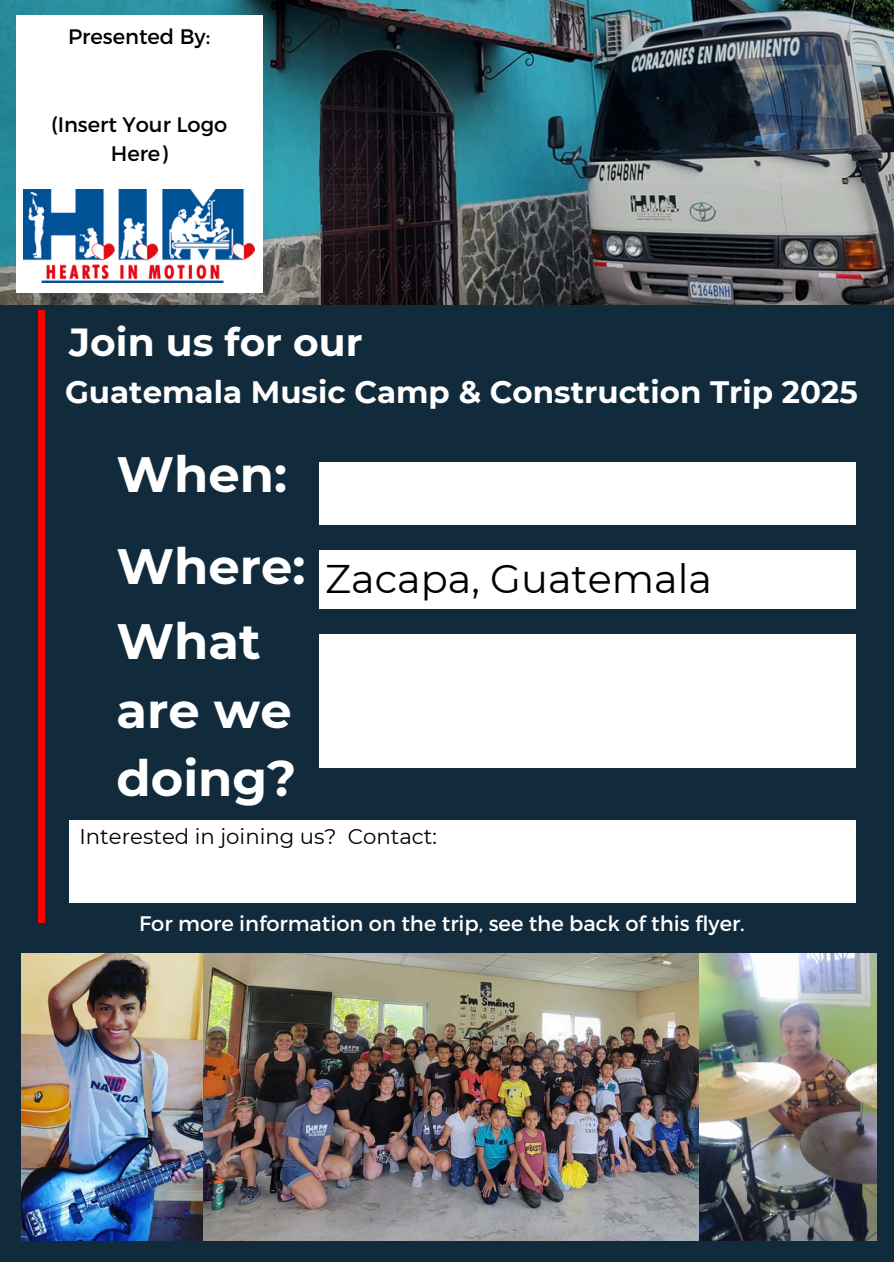
<style>
.page{position:relative;width:894px;height:1264px;background:#fff}
.page>*{position:absolute;margin:0;border:0;box-sizing:border-box;transform-origin:0 0}
.t1{font:700 49.65px/68.7px "Montserrat";color:#fff}
.t2{font:39.9px "Montserrat";color:#000}
.t3{font:700 39.15px "Montserrat";color:#fff}
.t4{font:700 30.9px "Montserrat";color:#fff}
.t5{font:21.3px "Montserrat";color:#000}
.t6{font:21px "Montserrat";color:#fff}
.t7{font:21px/29.2px "Montserrat";color:#000;text-align:center}
</style>
<div class="page">
<img style="left:0;top:0;width:893px;height:306px">
<div style="left:0;top:306px;width:893px;height:955px;background:#112b3c"></div>
<div style="left:16px;top:15px;width:246px;height:277px;background:#fff"></div>
<div style="left:39px;top:310px;width:6px;height:612px;background:#fd0101"></div>
<img style="left:23px;top:189px;width:231px;height:94px">
<div style="left:318px;top:550px;width:537px;height:58px;background:#fff"></div>
<div style="left:318px;top:634px;width:537px;height:134px;background:#fff"></div>
<div style="left:69px;top:820px;width:786px;height:82px;background:#fff"></div>
<div style="left:318px;top:462px;width:537px;height:62px;background:#fff"></div>
<img style="left:22px;top:953px;width:182px;height:287px">
<img style="left:698px;top:953px;width:177px;height:287px">
<img style="left:204px;top:953px;width:494px;height:287px">
<p class="t7" style="left:68px;top:21px;width:143px">Presented By:</p>
<p class="t7" style="left:51px;top:109px;width:178px">(Insert Your Logo<br>Here)</p>
<h1 class="t3" style="left:69px;top:318px;width:295px">Join us for our</h1>
<h2 class="t4" style="left:65px;top:373px;width:794px">Guatemala Music Camp &amp; Construction Trip 2025</h2>
<h4 class="t1" style="left:116px;top:440px;width:172px">When:</h4>
<h3 class="t1" style="left:116px;top:532px;width:190px">Where:</h3>
<h1 class="t1" style="left:116px;top:606px;width:181px">What are we doing?</h1>
<h1 class="t2" style="left:325px;top:555px;width:388px">Zacapa, Guatemala</h1>
<p class="t5" style="left:79px;top:823px;width:359px">Interested in joining us? Contact:</p>
<p class="t6" style="left:139px;top:909px;width:607px">For more information on the trip, see the back of this flyer.</p>
</div>
